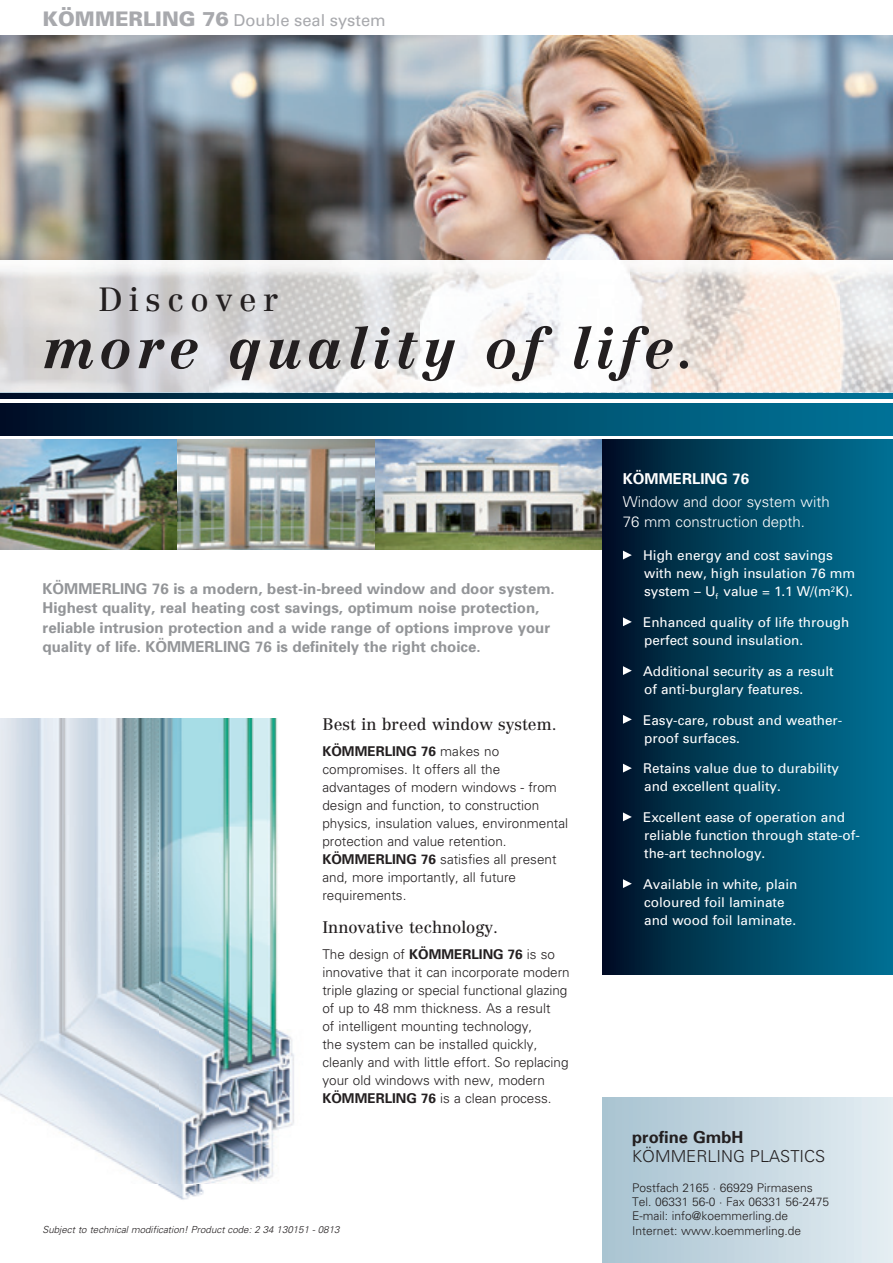
<style>
.page{position:relative;width:893px;height:1263px;background:#fff}
.page>*{position:absolute;margin:0;border:0;box-sizing:border-box;transform-origin:0 0}
.t1{font:italic 700 55.5px "Centennial";letter-spacing:.1em;color:#231f20}
.t2{font:33px "Centennial";letter-spacing:.2em;color:#231f20}
.t3{font:16.5px "Centennial";color:#231f20}
.t4{font:16.5px "Univers";color:#a8a9ad}
.t5{font:300 16.5px "Univers";color:#231f20}
.t6{font:700 16.5px "Univers";color:#231f20}
.t7{font:700 15px/19.5px "Univers";color:#939598}
.t8{font:300 15px/19.5px "Univers";color:#fff}
.t9{font:700 15px "Univers";color:#fff}
.t10{font:300 13.5px/18px "Univers";color:#231f20}
.t11{font:13.5px/18px "Univers";color:#fff}
.t12{font:300 12px/14.4px "Univers";color:#231f20}
.t13{font:italic 300 9.75px "Univers";color:#231f20}
.s1{font-weight:900;font-size:20.1px}
.s2{font-weight:700}
</style>
<div class="page">
<img style="left:0;top:719px;width:294px;height:481px">
<img style="left:0;top:35px;width:893px;height:358px">
<img style="left:177px;top:439px;width:199px;height:110px">
<img style="left:0;top:439px;width:177px;height:110px">
<img style="left:376px;top:439px;width:226px;height:110px">
<div style="left:602px;top:1097px;width:291px;height:166px;background:linear-gradient(to right,#a8c2d1,#e4edf3)"></div>
<svg style="left:0;top:393px;width:893px;height:6px;background:#004663"></svg>
<div style="left:0;top:403px;width:893px;height:32px;background:linear-gradient(to right,#00172c,#00779b)"></div>
<div style="left:602px;top:439px;width:291px;height:536px;background:linear-gradient(to right,#001429,#007598)"></div>
<svg style="left:623px;top:551px;width:9px;height:8px"></svg>
<svg style="left:623px;top:617px;width:9px;height:9px"></svg>
<svg style="left:623px;top:666px;width:9px;height:9px"></svg>
<svg style="left:623px;top:715px;width:9px;height:9px"></svg>
<svg style="left:623px;top:764px;width:9px;height:8px"></svg>
<svg style="left:623px;top:812px;width:9px;height:9px"></svg>
<svg style="left:623px;top:879px;width:9px;height:9px"></svg>
<p class="t4" style="left:43px;top:11px;width:345px"><span class="s1">KÖMMERLING 76</span> Double seal system</p>
<h2 class="t2" style="left:99px;top:279px;width:182px">Discover</h2>
<h1 class="t1" style="left:43px;top:315px;width:655px">more quality of life.</h1>
<p class="t7" style="left:43px;top:578px;width:514px">KÖMMERLING 76 is a modern, best-in-breed window and door system.<br>Highest quality, real heating cost savings, optimum noise protection, reliable intrusion protection and a wide range of options improve your quality of life. KÖMMERLING 76 is definitely the right choice.</p>
<p class="t3" style="left:322px;top:714px;width:236px">Best in breed window system.</p>
<p class="t10" style="left:322px;top:742px;width:247px"><span class="s2">KÖMMERLING 76</span> makes no compromises. It offers all the advantages of modern windows - from design and function, to construction physics, insulation values, environmental protection and value retention.<br><span class="s2">KÖMMERLING 76</span> satisfies all present and, more importantly, all future requirements.</p>
<p class="t3" style="left:322px;top:917px;width:177px">Innovative technology.</p>
<p class="t10" style="left:322px;top:945px;width:249px">The design of <span class="s2">KÖMMERLING 76</span> is so innovative that it can incorporate modern triple glazing or special functional glazing of up to 48 mm thickness. As a result<br>of intelligent mounting technology,<br>the system can be installed quickly, cleanly and with little effort. So replacing your old windows with new, modern <span class="s2">KÖMMERLING 76</span> is a clean process.</p>
<p class="t13" style="left:43px;top:1223px;width:298px">Subject to technical modification! Product code: 2 34 130151 - 0813</p>
<p class="t9" style="left:623px;top:469px;width:128px">KÖMMERLING 76</p>
<p class="t8" style="left:623px;top:492px;width:208px">Window and door system with<br>76 mm construction depth.</p>
<p class="t11" style="left:643px;top:546px;width:214px">High energy and cost savings with new, high insulation 76 mm system – U<sub>f</sub> value = 1.1 W/(m<sup>2</sup>K).</p>
<p class="t11" style="left:643px;top:613px;width:208px">Enhanced quality of life through perfect sound insulation.</p>
<p class="t11" style="left:643px;top:662px;width:192px">Additional security as a result of anti-burglary features.</p>
<p class="t11" style="left:643px;top:711px;width:201px">Easy-care, robust and weather&shy;proof surfaces.</p>
<p class="t11" style="left:643px;top:759px;width:197px">Retains value due to durability and excellent quality.</p>
<p class="t11" style="left:643px;top:808px;width:218px">Excellent ease of operation and reliable function through state-of&shy;the-art technology.</p>
<p class="t11" style="left:643px;top:875px;width:156px">Available in white, plain coloured foil laminate and wood foil laminate.</p>
<p class="t6" style="left:632px;top:1126px;width:113px">profine GmbH</p>
<p class="t5" style="left:632px;top:1146px;width:194px">KÖMMERLING PLASTICS</p>
<p class="t12" style="left:632px;top:1180px;width:198px">Postfach 2165 · 66929 Pirmasens<br>Tel. 06331 56-0 · Fax 06331 56-2475<br>E-mail: info@koemmerling.de<br>Internet: www.koemmerling.de</p>
</div>
